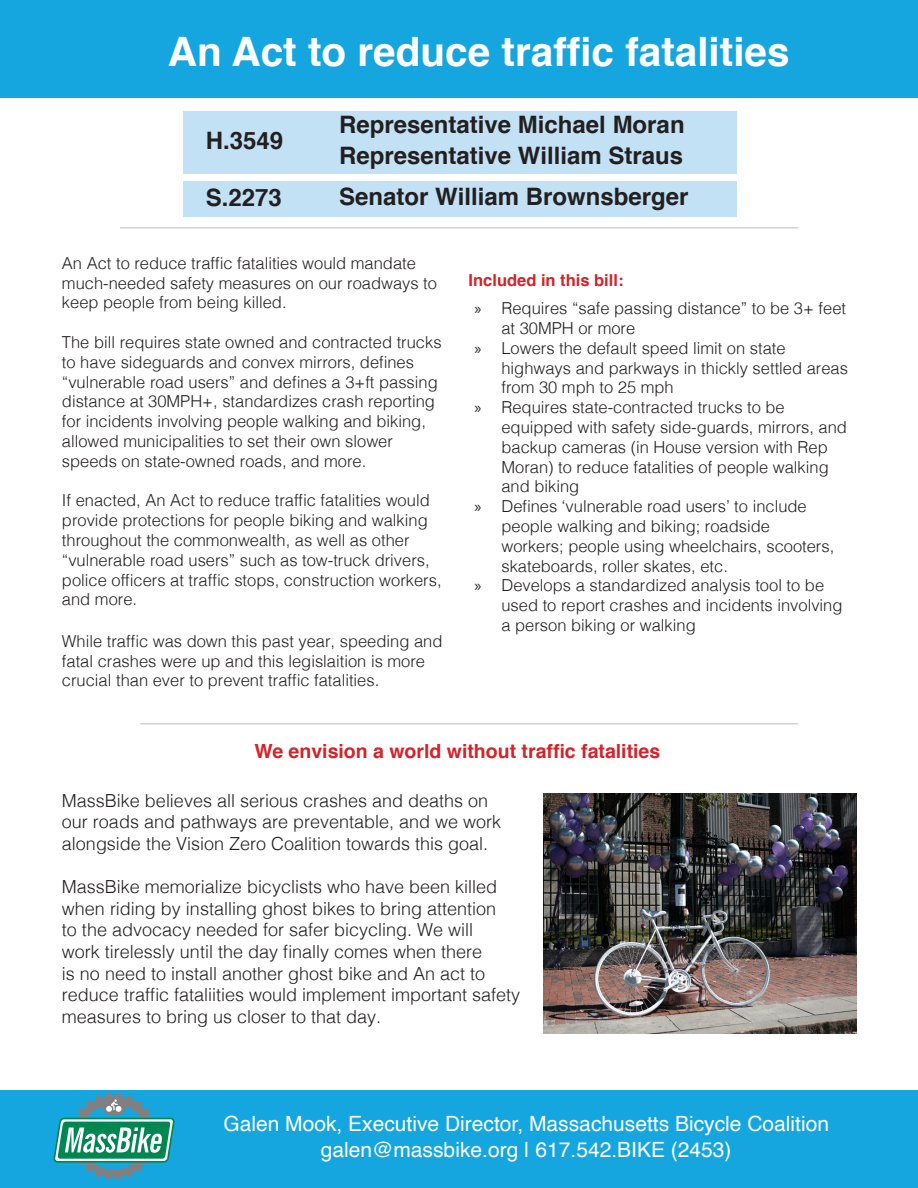
<style>
.page{position:relative;width:918px;height:1188px;background:#fff}
.page>*{position:absolute;margin:0;border:0;box-sizing:border-box;transform-origin:0 0}
.t1{font:700 40.5px "Helvetica";color:#fff}
.t2{font:700 24px "Helvetica";color:#231f20}
.t3{font:21px "Helvetica";color:#fff}
.t4{font:700 19.5px "Helvetica";color:#d3232b}
.t5{font:300 18px/21.6px "Helvetica";color:#231f20}
.t6{font:300 16.5px/19.8px "Helvetica";color:#231f20}
.t7{font:700 16.5px "Helvetica";color:#d1232a}
.s1{font-family:"Myriad Pro";font-weight:400}
</style>
<div class="page">
<div style="left:0;top:1090px;width:918px;height:98px;background:#16a6df"></div>
<div style="left:0;top:0;width:918px;height:98px;background:#16a6df"></div>
<div style="left:183px;top:181px;width:554px;height:36px;background:#c2e1f4"></div>
<div style="left:183px;top:111px;width:554px;height:63px;background:#c2e1f4"></div>
<hr style="left:120px;top:227px;width:678px;height:2px;background:#d1d2d4">
<hr style="left:140px;top:723px;width:658px;height:1px;background:#d1d2d4">
<svg style="left:54px;top:1092px;width:120px;height:88px"></svg>
<img style="left:544px;top:794px;width:313px;height:239px">
<p class="t1" style="left:168px;top:19px;width:623px">An Act to reduce traffic fatalities</p>
<p class="t2" style="left:206px;top:121px;width:79px">H.3549</p>
<p class="t2" style="left:339px;top:105px;width:347px">Representative Michael Moran</p>
<p class="t2" style="left:339px;top:136px;width:345px">Representative William Straus</p>
<p class="t2" style="left:206px;top:178px;width:78px">S.2273</p>
<p class="t2" style="left:339px;top:177px;width:351px">Senator William Brownsberger</p>
<p class="t6" style="left:62px;top:252px;width:377px">An Act to reduce traffic fatalities would mandate much-needed safety measures on our roadways to keep people from being killed.</p>
<p class="t6" style="left:62px;top:331px;width:381px">The bill requires state owned and contracted trucks to have sideguards and convex mirrors, defines “vulnerable road users” and defines a 3+ft passing distance at 30MPH+, standardizes crash reporting for incidents involving people walking and biking, allowed municipalities to set their own slower speeds on state-owned roads, and more.</p>
<p class="t6" style="left:62px;top:490px;width:381px">If enacted, An Act to reduce traffic fatalities would provide protections for people biking and walking throughout the commonwealth, as well as other “vulnerable road users” such as tow-truck drivers, police officers at traffic stops, construction workers, and more.</p>
<p class="t6" style="left:62px;top:630px;width:382px">While traffic was down this past year, speeding and fatal crashes were up and this legislaition is more crucial than ever to prevent traffic fatalities.</p>
<p class="t7" style="left:469px;top:267px;width:156px">Included in this bill:</p>
<p class="t6" style="left:501px;top:297px;width:346px;text-indent:-27px"><span class="s1">»</span> Requires “safe passing distance” to be 3+ feet at 30MPH or more</p>
<p class="t6" style="left:501px;top:337px;width:348px;text-indent:-27px"><span class="s1">»</span> Lowers the default speed limit on state highways and parkways in thickly settled areas from 30 mph to 25 mph</p>
<p class="t6" style="left:501px;top:396px;width:347px;text-indent:-27px"><span class="s1">»</span> Requires state-contracted trucks to be equipped with safety side-guards, mirrors, and backup cameras (in House version with Rep Moran) to reduce fatalities of people walking and biking</p>
<p class="t6" style="left:501px;top:495px;width:334px;text-indent:-27px"><span class="s1">»</span> Defines ‘vulnerable road users’ to include people walking and biking; roadside workers; people using wheelchairs, scooters, skateboards, roller skates, etc.</p>
<p class="t6" style="left:501px;top:575px;width:343px;text-indent:-27px"><span class="s1">»</span> Develops a standardized analysis tool to be used to report crashes and incidents involving a person biking or walking</p>
<p class="t4" style="left:254px;top:736px;width:407px">We envision a world without traffic fatalities</p>
<p class="t5" style="left:62px;top:788px;width:441px">MassBike believes all serious crashes and deaths on our roads and pathways are preventable, and we work alongside the Vision Zero Coalition towards this goal.</p>
<p class="t5" style="left:62px;top:875px;width:460px">MassBike memorialize bicyclists who have been killed when riding by installing ghost bikes to bring attention<br>to the advocacy needed for safer bicycling. We will<br>work tirelessly until the day finally comes when there<br>is no need to install another ghost bike and An act to reduce traffic fataliities would implement important safety measures to bring us closer to that day.</p>
<p class="t3" style="left:223px;top:1107px;width:607px">Galen Mook, Executive Director, Massachusetts Bicycle Coalition</p>
<p class="t3" style="left:321px;top:1133px;width:412px">galen@massbike.org | 617.542.BIKE (2453)</p>
</div>
